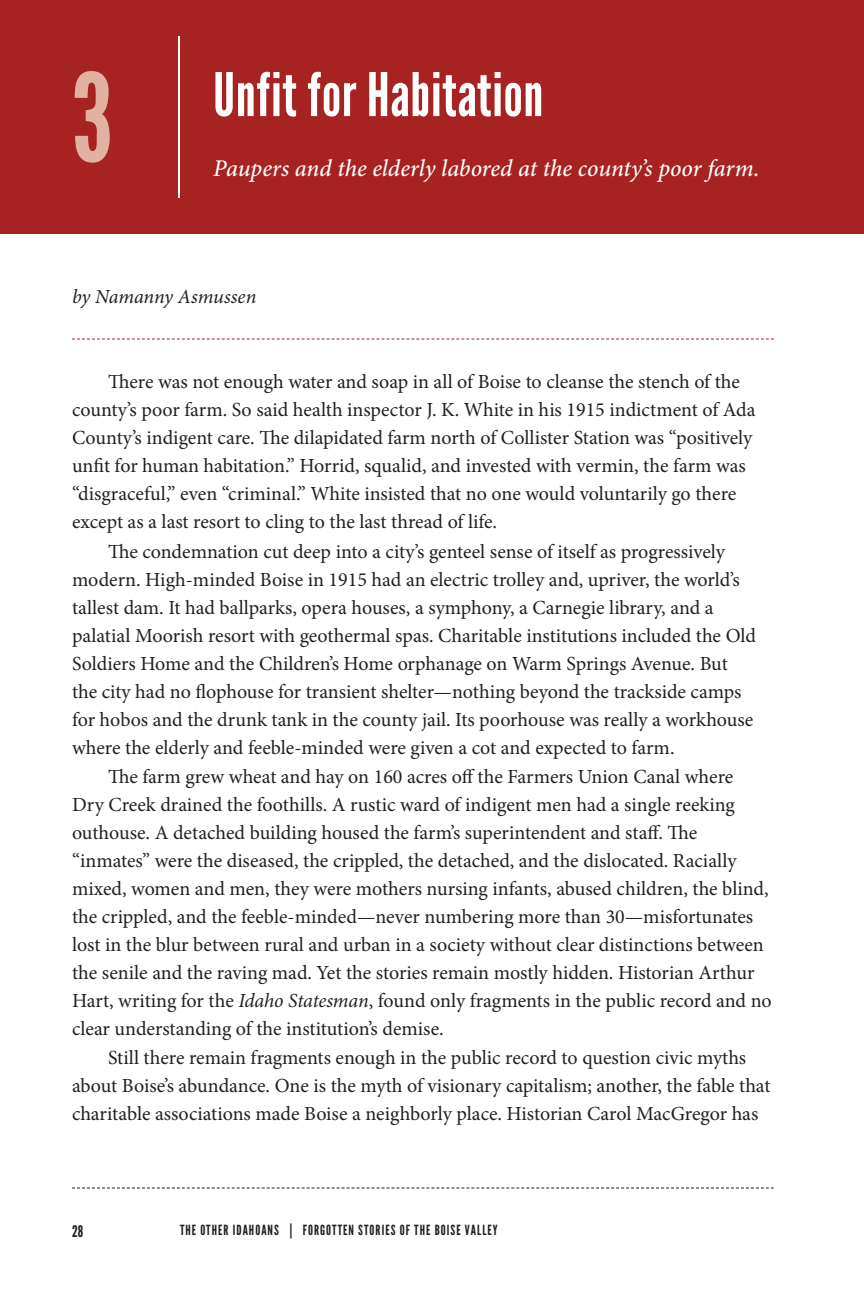
<style>
.page{position:relative;width:864px;height:1296px;background:#fff}
.page>*{position:absolute;margin:0;border:0;box-sizing:border-box;transform-origin:0 0}
.Chapter_No__-_L{font:122px "League Gothic";color:#e0b29f}
.Chapter_Headline{font:60px "League Gothic";letter-spacing:.01em;color:#fff}
.Chapter_Subhead{font:italic 500 24px "Minion Pro";letter-spacing:-.005em;color:#fff}
.Body_Text{font:20px/28px "Minion Pro";color:#231f20}
.Author_Line{font:italic 20px "Minion Pro";letter-spacing:-.005em;color:#231f20}
.Page_No__-_L{font:16px "League Gothic";color:#231f20}
.t1{font:14px "League Gothic";letter-spacing:.075em;color:#231f20}
.s1{font-style:italic}
</style>
<div class="page">
<svg style="left:72px;top:1188px;width:702px;height:1px"></svg>
<svg style="left:72px;top:339px;width:702px;height:1px"></svg>
<div style="left:0;top:0;width:864px;height:234px;background:#a72322"></div>
<hr style="left:178px;top:36px;width:2px;height:162px;background:#fff">
<p class="Chapter_No__-_L" style="left:72px;top:46px;width:42px">3</p>
<p class="Chapter_Headline" style="left:213px;top:59px;width:332px">Unfit for Habitation</p>
<p class="Chapter_Subhead" style="left:213px;top:152px;width:548px">Paupers and the elderly labored at the county’s poor farm.</p>
<p class="Author_Line" style="left:72px;top:282px;width:186px">by Namanny Asmussen</p>
<p class="Body_Text" style="left:72px;top:368px;width:685px;text-indent:36px">There was not enough water and soap in all of Boise to cleanse the stench of the county’s poor farm. So said health inspector J. K. White in his 1915 indictment of Ada County’s indigent care. The dilapidated farm north of Collister Station was “positively unfit for human habitation.” Horrid, squalid, and invested with vermin, the farm was “disgraceful,” even “criminal.” White insisted that no one would voluntarily go there except as a last resort to cling to the last thread of life.</p>
<p class="Body_Text" style="left:72px;top:537px;width:686px;text-indent:36px">The condemnation cut deep into a city’s genteel sense of itself as progressively modern. High-minded Boise in 1915 had an electric trolley and, upriver, the world’s tallest dam. It had ballparks, opera houses, a symphony, a Carnegie library, and a palatial Moorish resort with geothermal spas. Charitable institutions included the Old Soldiers Home and the Children’s Home orphanage on Warm Springs Avenue. But the city had no flophouse for transient shelter—nothing beyond the trackside camps for hobos and the drunk tank in the county jail. Its poorhouse was really a workhouse where the elderly and feeble-minded were given a cot and expected to farm.</p>
<p class="Body_Text" style="left:72px;top:763px;width:701px;text-indent:36px">The farm grew wheat and hay on 160 acres off the Farmers Union Canal where<br>Dry Creek drained the foothills. A rustic ward of indigent men had a single reeking outhouse. A detached building housed the farm’s superintendent and staff. The “inmates” were the diseased, the crippled, the detached, and the dislocated. Racially mixed, women and men, they were mothers nursing infants, abused children, the blind, the crippled, and the feeble-minded—never numbering more than 30—misfortunates lost in the blur between rural and urban in a society without clear distinctions between the senile and the raving mad. Yet the stories remain mostly hidden. Historian Arthur Hart, writing for the <span class="s1">Idaho Statesman</span>, found only fragments in the public record and no clear understanding of the institution’s demise.</p>
<p class="Body_Text" style="left:72px;top:1044px;width:700px;text-indent:36px">Still there remain fragments enough in the public record to question civic myths about Boise’s abundance. One is the myth of visionary capitalism; another, the fable that charitable associations made Boise a neighborly place. Historian Carol MacGregor has</p>
<p class="Page_No__-_L" style="left:72px;top:1221px;width:13px">28</p>
<p class="t1" style="left:180px;top:1222px;width:319px">THE OTHER IDAHOANS | FORGOTTEN STORIES OF THE BOISE VALLEY</p>
</div>
